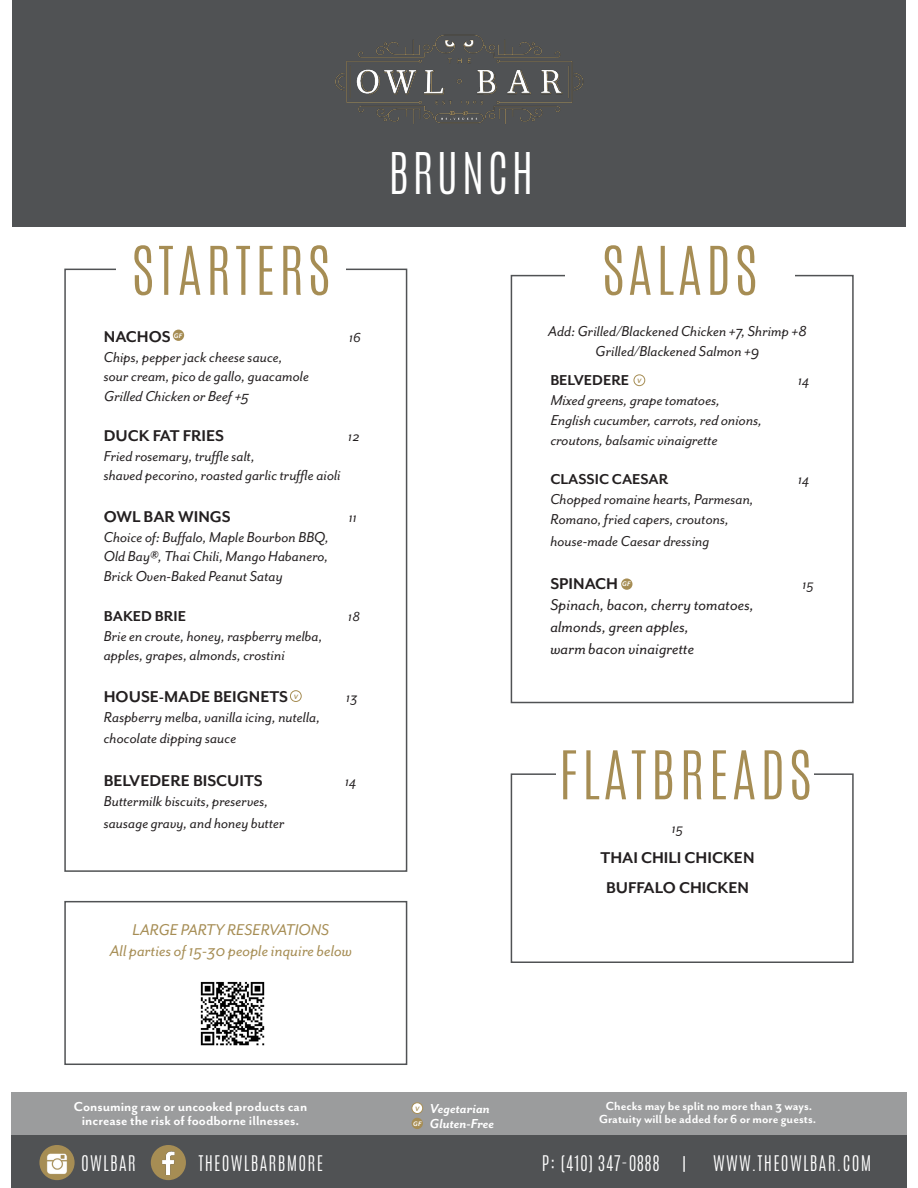
<style>
.page{position:relative;width:918px;height:1188px;background:#fff}
.page>*{position:absolute;margin:0;border:0;box-sizing:border-box;transform-origin:0 0}
.t1{font:300 57px "Antonio";letter-spacing:.07em;color:#a68d54}
.t2{font:300 48px "Antonio";letter-spacing:.07em;color:#fff}
.t3{font:700 18px "Mr Eaves San OT";color:#231f20}
.t4{font:italic 18px "Mr Eaves San OT";color:#231f20}
.t5{font:italic 18px "Mr Eaves San OT";color:#a68d54}
.t6{font:300 18px "Antonio";letter-spacing:.07em;color:#fff}
.t7{font:italic 16.5px/19.8px "Mr Eaves San OT";color:#231f20}
.t8{font:700 16.5px "Mr Eaves San OT";color:#231f20}
.t9{font:700 15px "Mr Eaves San OT";color:#fff}
.t10{font:italic 700 15px "Mr Eaves San OT";color:#fff}
.t11{font:italic 15px "Mr Eaves San OT";color:#231f20}
.t12{font:700 13.5px "Mr Eaves San OT";color:#fff}
.t13{font:italic 700 7.65px "Mr Eaves San OT";color:#fff}
.t14{font:italic 700 7.5px "Mr Eaves San OT";color:#fff}
.t15{font:italic 700 7.2px "Mr Eaves San OT";color:#a68d54}
</style>
<div class="page">
<div style="left:64px;top:269px;width:343px;height:603px;border:2px solid #505254"></div>
<div style="left:116px;top:226px;width:230px;height:72px;background:#fff"></div>
<div style="left:173px;top:330px;width:11px;height:11px;background:#a68d54;border-radius:50%"></div>
<div style="left:511px;top:275px;width:343px;height:428px;border:2px solid #505254"></div>
<div style="left:565px;top:226px;width:230px;height:72px;background:#fff"></div>
<div style="left:634px;top:375px;width:11px;height:11px;border:1px solid #a68d54;border-radius:50%"></div>
<div style="left:290px;top:690px;width:12px;height:12px;border:1px solid #a68d54;border-radius:50%"></div>
<div style="left:621px;top:578px;width:11px;height:12px;background:#a68d54;border-radius:50%"></div>
<div style="left:12px;top:0;width:894px;height:226px;background:#505254"></div>
<img style="left:335px;top:34px;width:249px;height:90px">
<div style="left:11px;top:1136px;width:896px;height:52px;background:#505254"></div>
<div style="left:39px;top:1145px;width:36px;height:35px;background:#a68d54;border-radius:50%"></div>
<img style="left:47px;top:1153px;width:20px;height:21px">
<div style="left:151px;top:1145px;width:35px;height:35px;background:#a68d54;border-radius:50%"></div>
<img style="left:158px;top:1147px;width:21px;height:28px">
<div style="left:11px;top:1093px;width:896px;height:43px;background:#9b9c9d"></div>
<div style="left:412px;top:1118px;width:11px;height:11px;background:#a68d54;border-radius:50%"></div>
<div style="left:412px;top:1103px;width:11px;height:11px;background:#fff;border-radius:50%"></div>
<div style="left:412px;top:1102px;width:11px;height:12px;border:1px solid #a68d54;border-radius:50%"></div>
<div style="left:511px;top:773px;width:343px;height:190px;border:2px solid #505254"></div>
<div style="left:557px;top:731px;width:257px;height:72px;background:#fff"></div>
<div style="left:64px;top:901px;width:343px;height:164px;border:2px solid #505254"></div>
<img style="left:200px;top:981px;width:65px;height:65px">
<p class="t1" style="left:132px;top:230px;width:200px">STARTERS</p>
<p class="t3" style="left:104px;top:326px;width:68px">NACHOS</p>
<p class="t11" style="left:349px;top:329px;width:13px">16</p>
<p class="t7" style="left:104px;top:347px;width:180px">Chips, pepper jack cheese sauce,</p>
<p class="t7" style="left:104px;top:367px;width:207px">sour cream, pico de gallo, guacamole<br>Grilled Chicken or Beef +5</p>
<p class="t3" style="left:104px;top:425px;width:122px">DUCK FAT FRIES</p>
<p class="t11" style="left:348px;top:428px;width:13px">12</p>
<p class="t7" style="left:104px;top:446px;width:153px">Fried rosemary, truffle salt,</p>
<p class="t7" style="left:104px;top:466px;width:239px">shaved pecorino, roasted garlic truffle aioli</p>
<p class="t3" style="left:104px;top:506px;width:128px">OWL BAR WINGS</p>
<p class="t11" style="left:349px;top:509px;width:10px">11</p>
<p class="t7" style="left:104px;top:527px;width:227px">Choice of: Buffalo, Maple Bourbon BBQ,</p>
<p class="t7" style="left:104px;top:547px;width:226px">Old Bay®, Thai Chili, Mango Habanero,</p>
<p class="t7" style="left:104px;top:566px;width:181px">Brick Oven-Baked Peanut Satay</p>
<p class="t8" style="left:104px;top:606px;width:84px">BAKED BRIE</p>
<p class="t11" style="left:348px;top:608px;width:13px">18</p>
<p class="t7" style="left:104px;top:626px;width:220px">Brie en croute, honey, raspberry melba,</p>
<p class="t7" style="left:104px;top:646px;width:183px">apples, grapes, almonds, crostini</p>
<p class="t3" style="left:104px;top:686px;width:186px">HOUSE-MADE BEIGNETS</p>
<p class="t11" style="left:346px;top:689px;width:13px">13</p>
<p class="t7" style="left:104px;top:707px;width:218px">Raspberry melba, vanilla icing, nutella,</p>
<p class="t7" style="left:104px;top:728px;width:134px">chocolate dipping sauce</p>
<p class="t3" style="left:104px;top:771px;width:160px">BELVEDERE BISCUITS</p>
<p class="t11" style="left:345px;top:774px;width:13px">14</p>
<p class="t7" style="left:104px;top:791px;width:166px">Buttermilk biscuits, preserves,</p>
<p class="t7" style="left:104px;top:813px;width:182px">sausage gravy, and honey butter</p>
<p class="t13" style="left:174px;top:331px;width:10px">GF</p>
<p class="t15" style="left:294px;top:693px;width:6px">V</p>
<p class="t5" style="left:133px;top:920px;width:198px">LARGE PARTY RESERVATIONS</p>
<p class="t5" style="left:110px;top:941px;width:244px">All parties of 15-30 people inquire below</p>
<p class="t2" style="left:388px;top:139px;width:147px">BRUNCH</p>
<p class="t1" style="left:602px;top:230px;width:156px">SALADS</p>
<p class="t7" style="left:548px;top:321px;width:260px">Add: Grilled/Blackened Chicken +7, Shrimp +8</p>
<p class="t7" style="left:596px;top:341px;width:165px">Grilled/Blackened Salmon +9</p>
<p class="t8" style="left:550px;top:371px;width:80px">BELVEDERE</p>
<p class="t11" style="left:798px;top:373px;width:13px">14</p>
<p class="t7" style="left:550px;top:391px;width:173px">Mixed greens, grape tomatoes,</p>
<p class="t7" style="left:550px;top:410px;width:215px">English cucumber, carrots, red onions,</p>
<p class="t7" style="left:550px;top:430px;width:170px">croutons, balsamic vinaigrette</p>
<p class="t8" style="left:550px;top:470px;width:120px">CLASSIC CAESAR</p>
<p class="t11" style="left:798px;top:472px;width:13px">14</p>
<p class="t7" style="left:550px;top:490px;width:205px">Chopped romaine hearts, Parmesan,</p>
<p class="t7" style="left:550px;top:509px;width:180px">Romano, fried capers, croutons,</p>
<p class="t7" style="left:550px;top:531px;width:161px">house-made Caesar dressing</p>
<p class="t3" style="left:550px;top:573px;width:69px">SPINACH</p>
<p class="t11" style="left:803px;top:576px;width:13px">15</p>
<p class="t4" style="left:550px;top:595px;width:205px">Spinach, bacon, cherry tomatoes,</p>
<p class="t4" style="left:550px;top:617px;width:140px">almonds, green apples,</p>
<p class="t4" style="left:550px;top:639px;width:145px">warm bacon vinaigrette</p>
<p class="t15" style="left:637px;top:377px;width:6px">V</p>
<p class="t13" style="left:622px;top:580px;width:10px">GF</p>
<p class="t1" style="left:559px;top:734px;width:254px">FLATBREADS</p>
<p class="t11" style="left:672px;top:821px;width:13px">15</p>
<p class="t3" style="left:600px;top:848px;width:156px">THAI CHILI CHICKEN</p>
<p class="t3" style="left:606px;top:878px;width:144px">BUFFALO CHICKEN</p>
<p class="t9" style="left:74px;top:1098px;width:235px">Consuming raw or uncooked products can</p>
<p class="t15" style="left:415px;top:1105px;width:6px">V</p>
<p class="t10" style="left:430px;top:1100px;width:61px">Vegetarian</p>
<p class="t9" style="left:82px;top:1112px;width:219px">increase the risk of foodborne illnesses.</p>
<p class="t14" style="left:413px;top:1119px;width:10px">GF</p>
<p class="t10" style="left:430px;top:1115px;width:66px">Gluten-Free</p>
<p class="t12" style="left:606px;top:1098px;width:208px">Checks may be split no more than 3 ways.</p>
<p class="t12" style="left:599px;top:1111px;width:219px">Gratuity will be added for 6 or more guests.</p>
<p class="t6" style="left:81px;top:1151px;width:56px">OWLBAR</p>
<p class="t6" style="left:198px;top:1151px;width:126px">THEOWLBARBMORE</p>
<p class="t6" style="left:542px;top:1151px;width:146px">P: (410) 347-0888 |</p>
<p class="t6" style="left:713px;top:1151px;width:160px">WWW.THEOWLBAR.COM</p>
</div>
